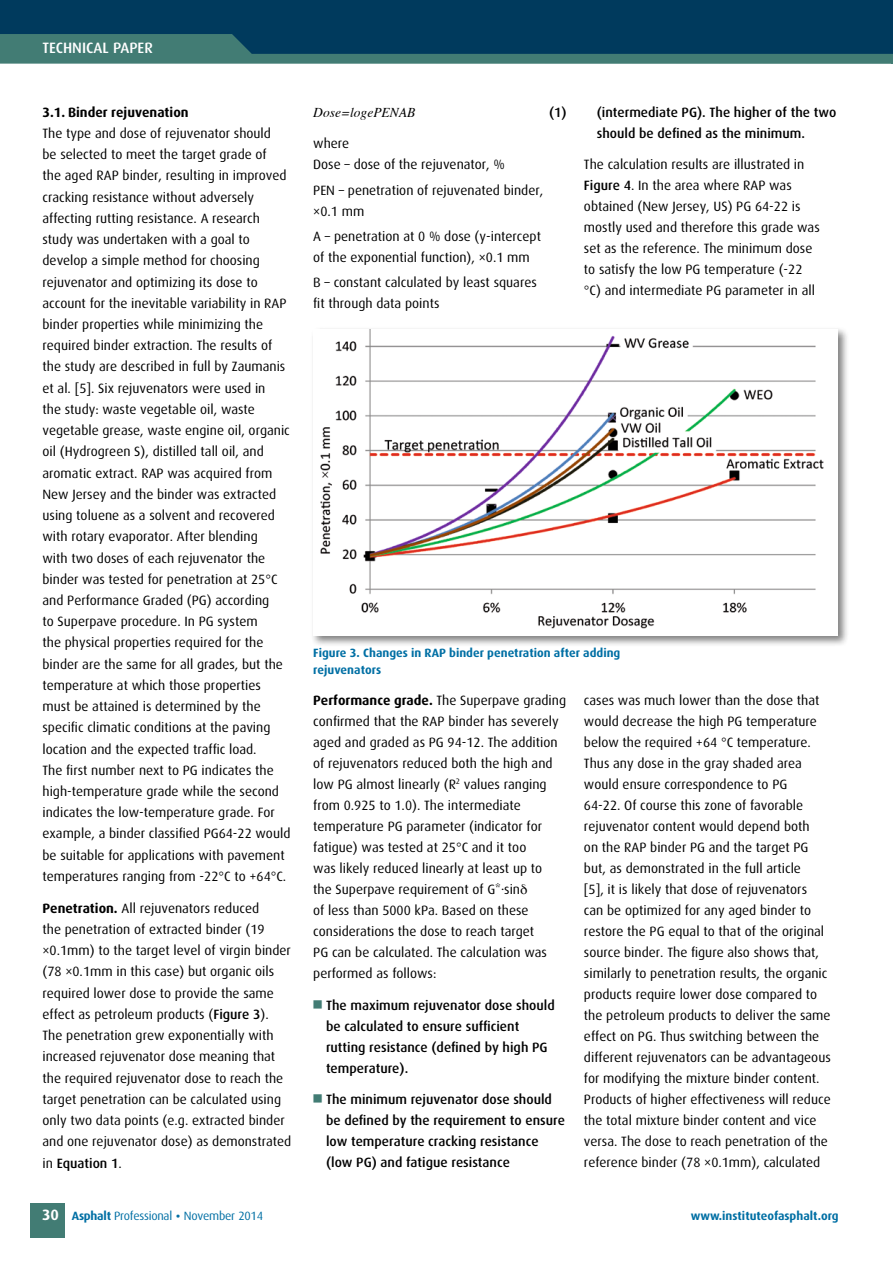
<style>
.page{position:relative;width:893px;height:1263px;background:#fff}
.page>*{position:absolute;margin:0;border:0;box-sizing:border-box;transform-origin:0 0}
.t1{font:500 15px "Dax";color:#fff}
.Copy{font:13.5px/21px "Dax";color:#000}
.Copy-2{font:500 13.5px/21px "Dax";color:#000}
.Copy-3{font:700 13.5px "Dax";color:#000}
.Copy-4{font:italic 13.5px "Times";color:#000}
.Copy-5{font:700 12px/16.5px "Dax";color:#006fa4}
.t2{font:12px "Dax";letter-spacing:-.02em;color:#006fa4}
.s1{font-weight:700}
.s2{font-weight:500}
.s3{font-family:"Times"}
.s4{font-family:"Universal Newswith Comm Pi";font-weight:400;font-size:16.5px;color:#427c74}
.s5{font-weight:700;font-size:15px;color:#fff}
.s6{font-size:16.5px}
</style>
<div class="page">
<div style="left:0;top:0;width:893px;height:60px;background:#003a5d"></div>
<div style="left:30px;top:1203px;width:34px;height:34px;background:#427c74"></div>
<svg style="left:0;top:34px;width:893px;height:30px"></svg>
<div style="left:310px;top:326px;width:539px;height:321px;background:#000;opacity:.5"></div>
<div style="left:313px;top:329px;width:525px;height:306px;background:#fff"></div>
<img style="left:320px;top:329px;width:504px;height:299px">
<p class="t1" style="left:43px;top:40px;width:112px">TECHNICAL PAPER</p>
<p class="Copy-3" style="left:43px;top:104px;width:148px">3.1. Binder rejuvenation</p>
<p class="Copy" style="left:43px;top:123px;width:249px">The type and dose of rejuvenator should<br>be selected to meet the target grade of<br>the aged RAP binder, resulting in improved cracking resistance without adversely affecting rutting resistance. A research study was undertaken with a goal to develop a simple method for choosing rejuvenator and optimizing its dose to account for the inevitable variability in RAP binder properties while minimizing the required binder extraction. The results of the study are described in full by Zaumanis et al. [5]. Six rejuvenators were used in<br>the study: waste vegetable oil, waste vegetable grease, waste engine oil, organic oil (Hydrogreen S), distilled tall oil, and aromatic extract. RAP was acquired from New Jersey and the binder was extracted using toluene as a solvent and recovered with rotary evaporator. After blending<br>with two doses of each rejuvenator the binder was tested for penetration at 25°C and Performance Graded (PG) according<br>to Superpave procedure. In PG system<br>the physical properties required for the binder are the same for all grades, but the temperature at which those properties must be attained is determined by the specific climatic conditions at the paving location and the expected traffic load.<br>The first number next to PG indicates the high-temperature grade while the second indicates the low-temperature grade. For example, a binder classified PG64-22 would be suitable for applications with pavement temperatures ranging from -22°C to +64°C.</p>
<p class="Copy" style="left:43px;top:897px;width:250px"><span class="s1">Penetration.</span> All rejuvenators reduced<br>the penetration of extracted binder (19 ×0.1mm) to the target level of virgin binder (78 ×0.1mm in this case) but organic oils required lower dose to provide the same effect as petroleum products (<span class="s2">Figure 3</span>).<br>The penetration grew exponentially with increased rejuvenator dose meaning that the required rejuvenator dose to reach the target penetration can be calculated using only two data points (e.g. extracted binder and one rejuvenator dose) as demonstrated in <span class="s2">Equation 1</span>.</p>
<p class="Copy-4" style="left:313px;top:100px;width:104px">Dose=logePENAB</p>
<p class="Copy-2" style="left:549px;top:102px;width:19px">(1)</p>
<p class="Copy" style="left:313px;top:133px;width:193px">where<br>Dose – dose of the rejuvenator, %</p>
<p class="Copy" style="left:313px;top:180px;width:232px">PEN – penetration of rejuvenated binder, ×0.1 mm</p>
<p class="Copy" style="left:313px;top:226px;width:229px">A – penetration at 0 % dose (y-intercept of the exponential function), ×0.1 mm</p>
<p class="Copy" style="left:313px;top:272px;width:225px">B – constant calculated by least squares fit through data points</p>
<p class="Copy-2" style="left:597px;top:102px;width:241px">(intermediate PG). The higher of the two should be defined as the minimum.</p>
<p class="Copy" style="left:584px;top:154px;width:237px">The calculation results are illustrated in <span class="s2">Figure 4</span>. In the area where RAP was obtained (New Jersey, US) PG 64-22 is mostly used and therefore this grade was set as the reference. The minimum dose to satisfy the low PG temperature (-22 °C) and intermediate PG parameter in all</p>
<p class="Copy-5" style="left:313px;top:645px;width:309px">Figure 3. Changes in RAP binder penetration after adding rejuvenators</p>
<p class="Copy" style="left:313px;top:690px;width:254px"><span class="s1">Performance grade.</span> The Superpave grading confirmed that the RAP binder has severely aged and graded as PG 94-12. The addition of rejuvenators reduced both the high and low PG almost linearly (R<sup>2</sup> values ranging from 0.925 to 1.0). The intermediate temperature PG parameter (indicator for fatigue) was tested at 25°C and it too<br>was likely reduced linearly at least up to<br>the Superpave requirement of G*·sin<span class="s3">δ<br></span>of less than 5000 kPa. Based on these considerations the dose to reach target<br>PG can be calculated. The calculation was performed as follows:</p>
<p class="Copy-2" style="left:326px;top:994px;width:230px;text-indent:-13px"><span class="s4">n</span> The maximum rejuvenator dose should be calculated to ensure sufficient rutting resistance (defined by high PG temperature).</p>
<p class="Copy-2" style="left:326px;top:1089px;width:241px;text-indent:-13px"><span class="s4">n</span> The minimum rejuvenator dose should be defined by the requirement to ensure low temperature cracking resistance (low PG) and fatigue resistance</p>
<p class="Copy" style="left:584px;top:690px;width:248px">cases was much lower than the dose that would decrease the high PG temperature below the required +64 °C temperature.<br>Thus any dose in the gray shaded area would ensure correspondence to PG<br>64-22. Of course this zone of favorable rejuvenator content would depend both<br>on the RAP binder PG and the target PG but, as demonstrated in the full article<br>[5], it is likely that dose of rejuvenators<br>can be optimized for any aged binder to restore the PG equal to that of the original source binder. The figure also shows that, similarly to penetration results, the organic products require lower dose compared to the petroleum products to deliver the same effect on PG. Thus switching between the different rejuvenators can be advantageous for modifying the mixture binder content.<br>Products of higher effectiveness will reduce the total mixture binder content and vice versa. The dose to reach penetration of the reference binder (78 ×0.1mm), calculated</p>
<p class="t2" style="left:42px;top:1210px;width:222px"><span class="s5">30</span> <span class="s1">Asphalt</span> Professional <span class="s6">•</span> November 2014</p>
<p class="Copy-5" style="left:691px;top:1208px;width:149px">www.instituteofasphalt.org</p>
</div>
